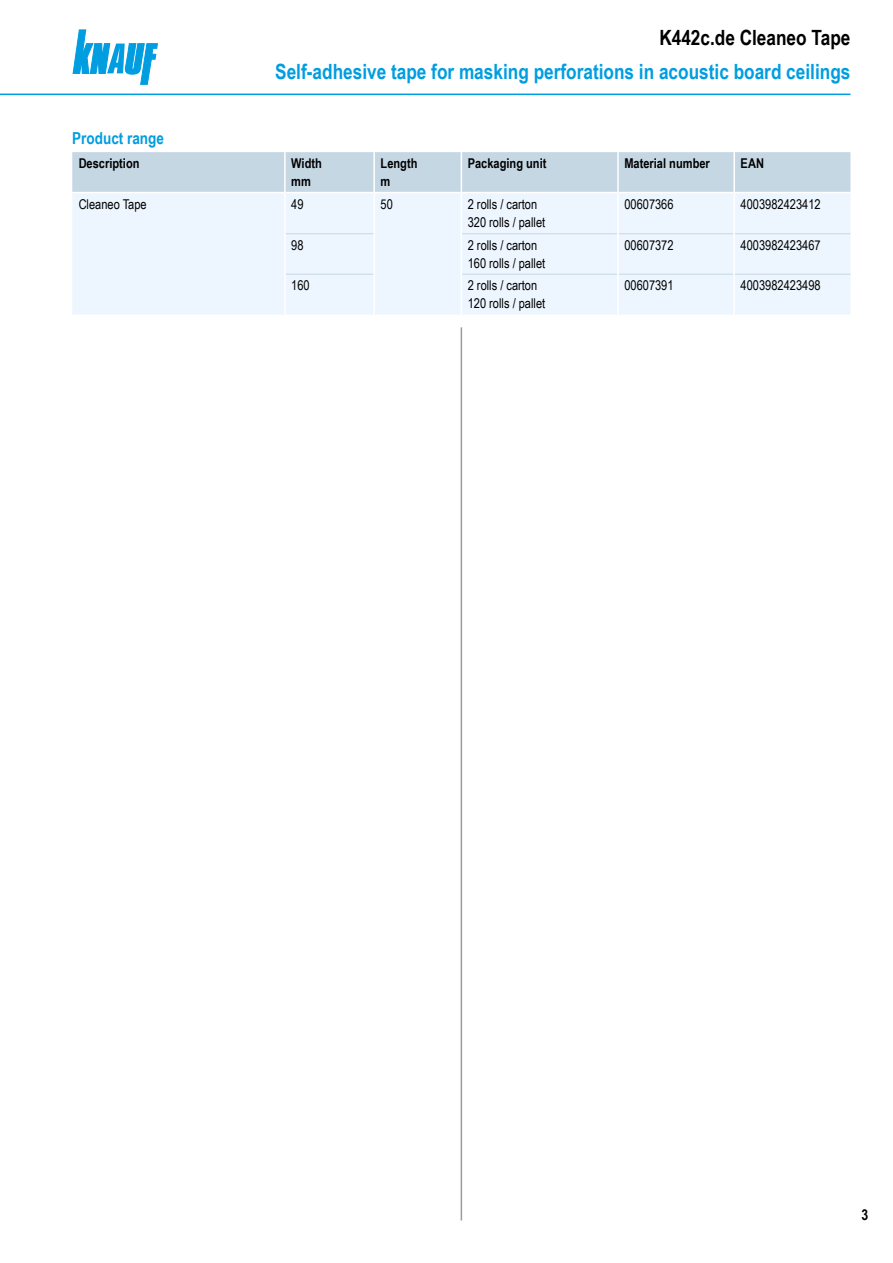
<style>
.page{position:relative;width:893px;height:1263px;background:#fff}
.page>*{position:absolute;margin:0;border:0;box-sizing:border-box;transform-origin:0 0}
.t1{font:700 21px "Arial Narrow";color:#009de0}
.t2{font:700 21px "Arial Narrow";color:#000}
.Ue3_11cyan_TB{font:700 16.5px "Arial Narrow";color:#009de0}
.t3{font:700 15px "Arial Narrow";color:#000}
.Tab_Text_TB{font:13.5px "Arial Narrow";color:#000}
.Tab_Kopf_TB{font:700 13.5px/18px "Arial Narrow";color:#000}
</style>
<div class="page">
<svg style="left:73px;top:30px;width:84px;height:54px"></svg>
<hr style="left:0;top:94px;width:850px;height:1px;background:#009de0">
<hr style="left:461px;top:327px;width:1px;height:893px;background:#9b9b9b">
<div style="left:72px;top:152px;width:778px;height:40px;background:#c6d7e4"></div>
<div style="left:72px;top:193px;width:778px;height:122px;background:#edf6fe"></div>
<hr style="left:461px;top:152px;width:1px;height:41px;background:#fff">
<hr style="left:617px;top:152px;width:2px;height:41px;background:#fff">
<hr style="left:286px;top:233px;width:87px;height:1px;background:#c6d7e4">
<hr style="left:462px;top:233px;width:155px;height:1px;background:#c6d7e4">
<hr style="left:619px;top:233px;width:114px;height:1px;background:#c6d7e4">
<hr style="left:735px;top:233px;width:115px;height:1px;background:#c6d7e4">
<hr style="left:286px;top:274px;width:87px;height:1px;background:#c6d7e4">
<hr style="left:462px;top:274px;width:155px;height:1px;background:#c6d7e4">
<hr style="left:619px;top:274px;width:114px;height:1px;background:#c6d7e4">
<hr style="left:735px;top:274px;width:115px;height:1px;background:#c6d7e4">
<hr style="left:284px;top:152px;width:2px;height:41px;background:#fff">
<hr style="left:373px;top:152px;width:2px;height:41px;background:#fff">
<hr style="left:733px;top:152px;width:2px;height:41px;background:#fff">
<hr style="left:284px;top:193px;width:2px;height:41px;background:#fff">
<hr style="left:373px;top:193px;width:2px;height:41px;background:#fff">
<hr style="left:461px;top:193px;width:1px;height:41px;background:#fff">
<hr style="left:617px;top:193px;width:2px;height:41px;background:#fff">
<hr style="left:733px;top:193px;width:2px;height:41px;background:#fff">
<hr style="left:284px;top:234px;width:2px;height:40px;background:#fff">
<hr style="left:373px;top:234px;width:2px;height:40px;background:#fff">
<hr style="left:461px;top:234px;width:1px;height:40px;background:#fff">
<hr style="left:617px;top:234px;width:2px;height:40px;background:#fff">
<hr style="left:733px;top:234px;width:2px;height:40px;background:#fff">
<hr style="left:284px;top:274px;width:2px;height:41px;background:#fff">
<hr style="left:373px;top:274px;width:2px;height:41px;background:#fff">
<hr style="left:461px;top:274px;width:1px;height:41px;background:#fff">
<hr style="left:617px;top:274px;width:2px;height:41px;background:#fff">
<hr style="left:733px;top:274px;width:2px;height:41px;background:#fff">
<h1 class="t2" style="left:659px;top:22px;width:193px">K442c.de Cleaneo Tape</h1>
<h1 class="t1" style="left:275px;top:56px;width:577px">Self-adhesive tape for masking perforations in acoustic board ceilings</h1>
<p class="Ue3_11cyan_TB" style="left:72px;top:125px;width:93px">Product range</p>
<p class="Tab_Kopf_TB" style="left:79px;top:154px;width:62px">Description</p>
<p class="Tab_Kopf_TB" style="left:291px;top:154px;width:32px">Width mm</p>
<p class="Tab_Kopf_TB" style="left:381px;top:154px;width:38px">Length m</p>
<p class="Tab_Kopf_TB" style="left:468px;top:154px;width:80px">Packaging unit</p>
<p class="Tab_Kopf_TB" style="left:624px;top:154px;width:87px">Material number</p>
<p class="Tab_Kopf_TB" style="left:741px;top:154px;width:25px">EAN</p>
<p class="Tab_Text_TB" style="left:79px;top:195px;width:70px">Cleaneo Tape</p>
<p class="Tab_Text_TB" style="left:291px;top:195px;width:14px">49</p>
<p class="Tab_Text_TB" style="left:381px;top:195px;width:14px">50</p>
<p class="Tab_Text_TB" style="left:468px;top:195px;width:71px">2 rolls / carton</p>
<p class="Tab_Text_TB" style="left:468px;top:213px;width:79px">320 rolls / pallet</p>
<p class="Tab_Text_TB" style="left:624px;top:195px;width:51px">00607366</p>
<p class="Tab_Text_TB" style="left:741px;top:195px;width:82px">4003982423412</p>
<p class="Tab_Text_TB" style="left:291px;top:235px;width:14px">98</p>
<p class="Tab_Text_TB" style="left:468px;top:235px;width:71px">2 rolls / carton</p>
<p class="Tab_Text_TB" style="left:468px;top:253px;width:79px">160 rolls / pallet</p>
<p class="Tab_Text_TB" style="left:291px;top:276px;width:20px">160</p>
<p class="Tab_Text_TB" style="left:468px;top:276px;width:71px">2 rolls / carton</p>
<p class="Tab_Text_TB" style="left:468px;top:294px;width:79px">120 rolls / pallet</p>
<p class="Tab_Text_TB" style="left:624px;top:235px;width:51px">00607372</p>
<p class="Tab_Text_TB" style="left:741px;top:235px;width:82px">4003982423467</p>
<p class="Tab_Text_TB" style="left:624px;top:276px;width:51px">00607391</p>
<p class="Tab_Text_TB" style="left:741px;top:276px;width:82px">4003982423498</p>
<p class="t3" style="left:861px;top:1204px;width:8px">3</p>
</div>
